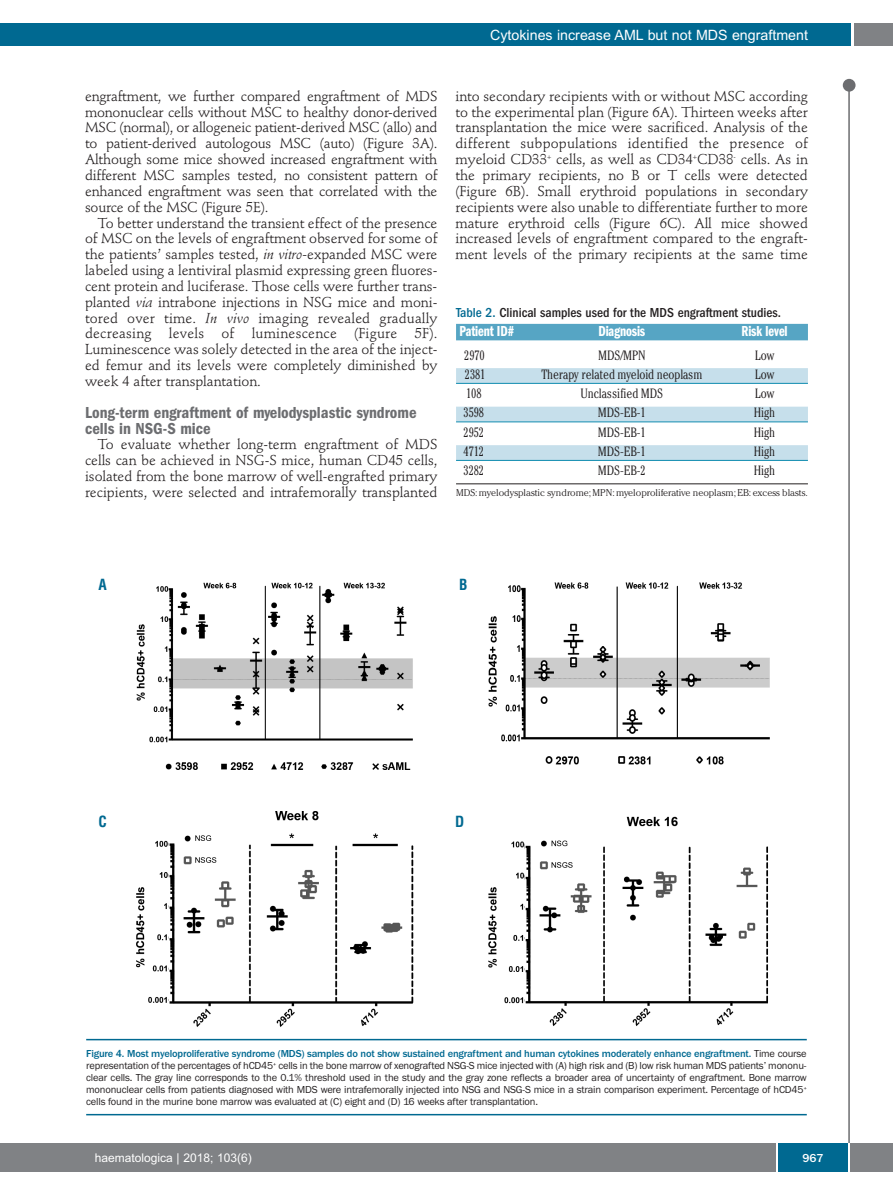
<style>
.page{position:relative;width:893px;height:1191px;background:#fff}
.page>*{position:absolute;margin:0;border:0;box-sizing:border-box;transform-origin:0 0}
.t1{font:600 condensed 16.5px/15.9px "Franklin Gothic";color:#6c6d70}
.t2{font:15px "Franklin Gothic Demi Cmpr";letter-spacing:-.01em;color:#fff}
.t3{font:700 condensed 15px "Helvetica";color:#006991}
.t4{font:14.25px/15.9px "Stempel Schneidler";letter-spacing:-.005em;color:#231f20;text-align:justify}
.t5{font:14.25px "Arial";color:#fff}
.t6{font:300 condensed 13.5px "Cheltenham";letter-spacing:-.01em;color:#231f20}
.t7{font:500 condensed 13.5px "Franklin Gothic";color:#231f20}
.t8{font:12px "Arial";color:#fff}
.t9{font:500 12px "Franklin Gothic";color:#fff}
.t10{font:10.5px/12px "Franklin Gothic";letter-spacing:-.015em;color:#231f20;text-align:justify}
.t11{font:300 9.75px "Cheltenham";color:#231f20}
.s1{font-style:italic}
.s2{color:#006991}
.s3{font-weight:500;color:#006991}
</style>
<div class="page">
<div style="left:843px;top:79px;width:12px;height:13px;background:#6c6d70;border-radius:50%"></div>
<hr style="left:848px;top:81px;width:2px;height:1062px;background:#6c6d70">
<div style="left:854px;top:23px;width:39px;height:22px;background:#808285"></div>
<div style="left:1px;top:23px;width:849px;height:22px;background:#006991"></div>
<div style="left:0;top:1143px;width:893px;height:28px;background:#808285"></div>
<div style="left:778px;top:1143px;width:70px;height:28px;background:#006991"></div>
<hr style="left:776px;top:1143px;width:2px;height:28px;background:#fff">
<hr style="left:848px;top:1143px;width:2px;height:28px;background:#fff">
<hr style="left:0;top:23px;width:2px;height:22px;background:#006991">
<img style="left:95px;top:582px;width:693px;height:459px">
<hr style="left:86px;top:1038px;width:721px;height:2px;background:#006991">
<hr style="left:86px;top:1113px;width:721px;height:2px;background:#006991">
<div style="left:456px;top:324px;width:352px;height:16px;background:#56a5c4"></div>
<div style="left:456px;top:368px;width:352px;height:15px;background:#c6dfeb"></div>
<hr style="left:456px;top:383px;width:352px;height:1px;background:#0d8aaf">
<div style="left:456px;top:407px;width:352px;height:15px;background:#c6dfeb"></div>
<hr style="left:456px;top:421px;width:352px;height:1px;background:#0d8aaf">
<div style="left:456px;top:445px;width:352px;height:15px;background:#c6dfeb"></div>
<hr style="left:456px;top:460px;width:352px;height:1px;background:#0d8aaf">
<hr style="left:456px;top:483px;width:352px;height:1px;background:#231f20">
<p class="t5" style="left:490px;top:27px;width:319px">Cytokines increase AML but not MDS engraftment</p>
<p class="t4" style="left:85px;top:89px;width:354px">engraftment, we further compared engraftment of MDS mononuclear cells without MSC to healthy donor-derived MSC (normal), or allogeneic patient-derived MSC (allo) and to patient-derived autologous MSC (auto) (Figure 3A).<br>Although some mice showed increased engraftment with different MSC samples tested, no consistent pattern of enhanced engraftment was seen that correlated with the source of the MSC (Figure 5E).</p>
<p class="t4" style="left:85px;top:216px;width:354px;text-indent:13px">To better understand the transient effect of the presence of MSC on the levels of engraftment observed for some of the patients’ samples tested, <span class="s1">in vitro-</span>expanded MSC were labeled using a lentiviral plasmid expressing green fluores&shy;cent protein and luciferase. Those cells were further trans&shy;planted <span class="s1">via</span> intrabone injections in NSG mice and moni&shy;tored over time. <span class="s1">In vivo</span> imaging revealed gradually decreasing levels of luminescence (Figure 5F).<br>Luminescence was solely detected in the area of the inject&shy;ed femur and its levels were completely diminished by week 4 after transplantation.</p>
<p class="t1" style="left:85px;top:405px;width:333px">Long-term engraftment of myelodysplastic syndrome cells in NSG-S mice</p>
<p class="t4" style="left:85px;top:438px;width:354px;text-indent:13px">To evaluate whether long-term engraftment of MDS cells can be achieved in NSG-S mice, human CD45 cells, isolated from the bone marrow of well-engrafted primary recipients, were selected and intrafemorally transplanted</p>
<p class="t4" style="left:455px;top:89px;width:354px">into secondary recipients with or without MSC according to the experimental plan (Figure 6A). Thirteen weeks after transplantation the mice were sacrificed. Analysis of the different subpopulations identified the presence of myeloid CD33<sup>+</sup> cells, as well as CD34<sup>+</sup>CD38<sup>-</sup> cells. As in the primary recipients, no B or T cells were detected (Figure 6B). Small erythroid populations in secondary recipients were also unable to differentiate further to more mature erythroid cells (Figure 6C). All mice showed increased levels of engraftment compared to the engraft&shy;ment levels of the primary recipients at the same time</p>
<p class="t7" style="left:456px;top:308px;width:327px"><span class="s2">Table 2.</span> Clinical samples used for the MDS engraftment studies.</p>
<p class="t2" style="left:459px;top:326px;width:56px">Patient ID#</p>
<p class="t2" style="left:598px;top:326px;width:48px">Diagnosis</p>
<p class="t2" style="left:742px;top:326px;width:47px">Risk level</p>
<p class="t6" style="left:464px;top:350px;width:22px">2970</p>
<p class="t6" style="left:598px;top:350px;width:49px">MDS/MPN</p>
<p class="t6" style="left:755px;top:350px;width:21px">Low</p>
<p class="t6" style="left:465px;top:369px;width:22px">2381</p>
<p class="t6" style="left:541px;top:369px;width:163px">Therapy related myeloid neoplasm</p>
<p class="t6" style="left:755px;top:369px;width:21px">Low</p>
<p class="t6" style="left:466px;top:389px;width:17px">108</p>
<p class="t6" style="left:581px;top:389px;width:84px">Unclassified MDS</p>
<p class="t6" style="left:755px;top:389px;width:21px">Low</p>
<p class="t6" style="left:464px;top:408px;width:22px">3598</p>
<p class="t6" style="left:598px;top:408px;width:49px">MDS-EB-1</p>
<p class="t6" style="left:754px;top:408px;width:23px">High</p>
<p class="t6" style="left:464px;top:427px;width:22px">2952</p>
<p class="t6" style="left:598px;top:427px;width:49px">MDS-EB-1</p>
<p class="t6" style="left:754px;top:427px;width:23px">High</p>
<p class="t6" style="left:464px;top:446px;width:22px">4712</p>
<p class="t6" style="left:598px;top:446px;width:49px">MDS-EB-1</p>
<p class="t6" style="left:754px;top:446px;width:23px">High</p>
<p class="t6" style="left:464px;top:466px;width:22px">3282</p>
<p class="t6" style="left:598px;top:466px;width:49px">MDS-EB-2</p>
<p class="t6" style="left:754px;top:466px;width:23px">High</p>
<p class="t11" style="left:456px;top:488px;width:353px">MDS: myelodysplastic syndrome; MPN: myeloproliferative neoplasm; EB: excess blasts.</p>
<p class="t3" style="left:98px;top:576px;width:10px">A</p>
<p class="t3" style="left:459px;top:576px;width:10px">B</p>
<p class="t3" style="left:98px;top:813px;width:10px">C</p>
<p class="t3" style="left:455px;top:813px;width:11px">D</p>
<p class="t10" style="left:86px;top:1047px;width:722px"><span class="s3">Figure 4. Most myeloproliferative syndrome (MDS) samples do not show sustained engraftment and human cytokines moderately enhance engraftment.</span> Time course representation of the percentages of hCD45<sup>+</sup> cells in the bone marrow of xenografted NSG-S mice injected with (A) high risk and (B) low risk human MDS patients’ mononu&shy;clear cells. The gray line corresponds to the 0.1% threshold used in the study and the gray zone reflects a broader area of uncertainty of engraftment. Bone marrow mononuclear cells from patients diagnosed with MDS were intrafemorally injected into NSG and NSG-S mice in a strain comparison experiment. Percentage of hCD45<sup>+ </sup>cells found in the murine bone marrow was evaluated at (C) eight and (D) 16 weeks after transplantation.</p>
<p class="t8" style="left:95px;top:1150px;width:158px">haematologica | 2018; 103(6)</p>
<p class="t9" style="left:802px;top:1150px;width:23px">967</p>
</div>
